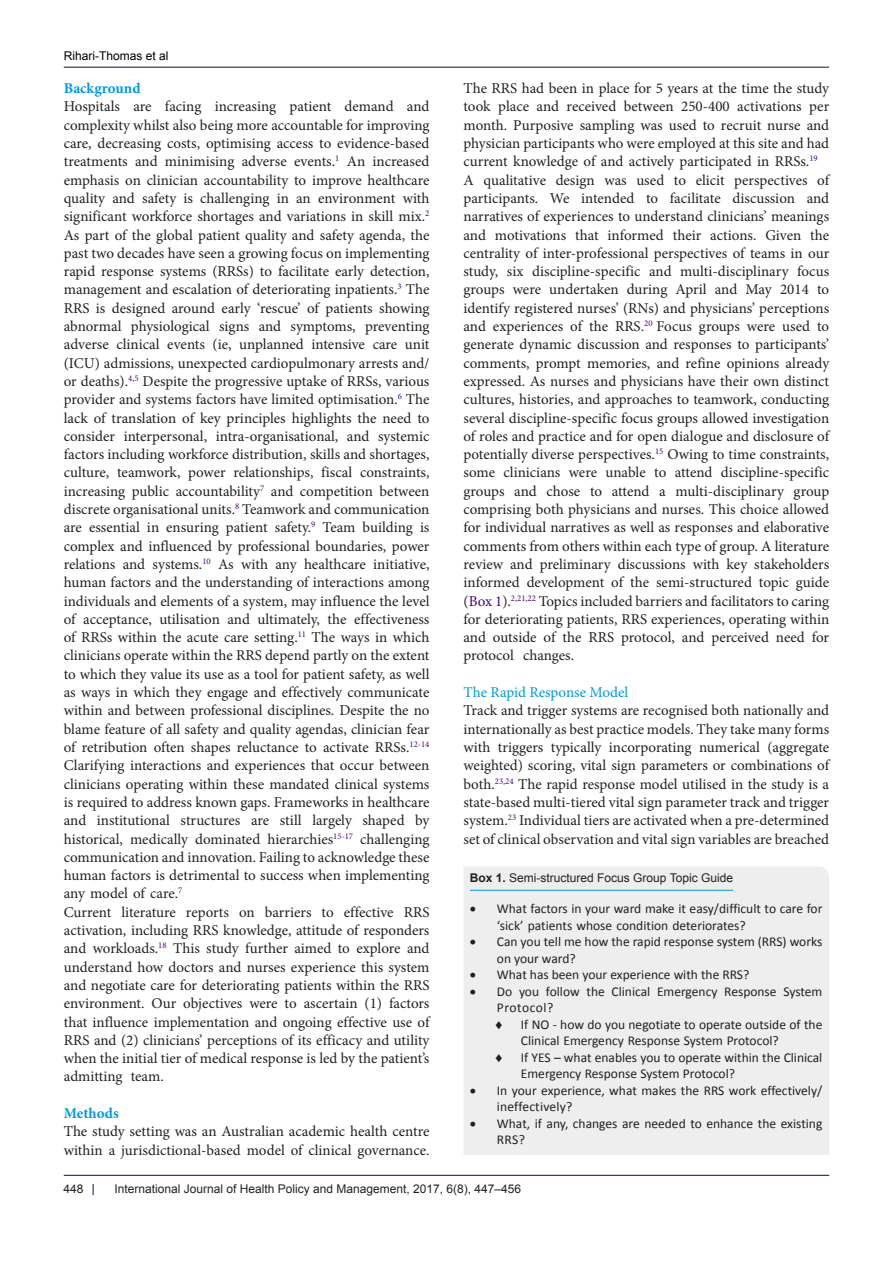
<style>
.page{position:relative;width:893px;height:1263px;background:#fff}
.page>*{position:absolute;margin:0;border:0;box-sizing:border-box;transform-origin:0 0}
.t1{font:15px/18.3px "Minion Pro";color:#231f20;text-align:justify}
.t2{font:15px "Minion Pro";color:#0099e5}
.t3{font:700 15px "Minion Pro";color:#0099e5}
.t4{font:13.5px/16.5px "Calibri";color:#231f20}
.t5{font:12px "Arial";color:#231f20}
.t6{font:12px "Arial";color:#000001}
.s1{color:#222}
.s2{color:#4b0082}
.s3{font-weight:700}
</style>
<div class="page">
<hr style="left:64px;top:67px;width:765px;height:1px;background:#190066">
<hr style="left:64px;top:1175px;width:765px;height:1px;background:#190066">
<div style="left:464px;top:867px;width:365px;height:288px;background:#eee"></div>
<hr style="left:470px;top:890px;width:263px;height:1px;background:#0099e5">
<p class="t6" style="left:64px;top:48px;width:106px">Rihari-Thomas et al</p>
<p class="t3" style="left:64px;top:78px;width:78px">Background</p>
<p class="t1" style="left:64px;top:98px;width:367px">Hospitals are facing increasing patient demand and complexity whilst also being more accountable for improving care, decreasing costs, optimising access to evidence-based treatments and minimising adverse events.<sup>1</sup> An increased emphasis on clinician accountability to improve healthcare quality and safety is challenging in an environment with significant workforce shortages and variations in skill mix.<sup>2<br></sup>As part of the global patient quality and safety agenda, the past two decades have seen a growing focus on implementing rapid response systems (RRSs) to facilitate early detection, management and escalation of deteriorating inpatients.<sup>3</sup> The RRS is designed around early ‘rescue’ of patients showing abnormal physiological signs and symptoms, preventing adverse clinical events (ie, unplanned intensive care unit (ICU) admissions, unexpected cardiopulmonary arrests and/ or deaths).<sup>4</sup><sup>,</sup><sup>5</sup> Despite the progressive uptake of RRSs, various provider and systems factors have limited optimisation.<sup>6</sup> The lack of translation of key principles highlights the need to consider interpersonal, intra-organisational, and systemic factors including workforce distribution, skills and shortages, culture, teamwork, power relationships, fiscal constraints, increasing public accountability<sup>7</sup> and competition between discrete organisational units.<sup>8</sup> Teamwork and communication are essential in ensuring patient safety.<sup>9</sup> Team building is complex and influenced by professional boundaries, power relations and systems.<sup>10</sup> As with any healthcare initiative, human factors and the <span class="s1">understanding of interactions among individuals and elements of a system,</span> may influence the level of acceptance, utilisation and ultimately, the effectiveness of RRSs within the acute care setting.<sup>11</sup> The ways in which clinicians operate within the RRS depend partly on the extent to which they value its use as a tool for patient safety, as well as ways in which they engage and effectively communicate within and between professional disciplines. Despite the no blame feature of all safety and quality agendas, clinician fear of retribution often shapes reluctance to activate RRSs.<sup>12</sup><sup>-</sup><sup>14<br></sup>Clarifying interactions and experiences that occur between clinicians operating within these mandated clinical systems is required to address known gaps. Frameworks in healthcare and institutional structures are still largely shaped by historical, medically dominated hierarchies<sup>15</sup><sup>-</sup><sup>17</sup> challenging communication and innovation. Failing to acknowledge these human factors is detrimental to success when implementing any model of care.<sup>7</sup></p>
<p class="t1" style="left:64px;top:903px;width:367px">Current literature reports on barriers to effective RRS activation, including RRS knowledge, attitude of responders and workloads.<sup>18</sup> This study further aimed to explore and understand how doctors and nurses experience this system and negotiate care for deteriorating patients within the RRS environment. Our objectives were to ascertain (1) factors that influence implementation and ongoing effective use of RRS and (2) clinicians’ perceptions of its efficacy and utility when the initial tier of medical response is led by the patient’s admitting team.</p>
<p class="t3" style="left:64px;top:1103px;width:56px">Methods</p>
<p class="t1" style="left:64px;top:1122px;width:367px">The study setting was an Australian academic health centre within a jurisdictional-based model of clinical governance.</p>
<p class="t1" style="left:463px;top:79px;width:367px">The RRS had been in place for 5 years at the time the study took place and received between 250-400 activations per month. Purposive sampling was used to recruit nurse and physician participants who were employed at this site and had current knowledge of and actively participated in RRSs.<sup>19</sup></p>
<p class="t1" style="left:463px;top:171px;width:367px">A qualitative design was used to elicit perspectives of participants. We intended to facilitate discussion and narratives of experiences to understand clinicians’ meanings and motivations that informed their actions. Given the centrality of inter-professional perspectives of teams in our study, six discipline-specific and multi-disciplinary focus groups were undertaken during April and May 2014 to identify registered nurses’ (RNs) and physicians’ perceptions and experiences of the RRS.<sup>20</sup> Focus groups were used to generate dynamic discussion and responses to participants’ comments, prompt memories, and refine opinions already expressed. As nurses and physicians have their own distinct cultures, histories, and approaches to teamwork, conducting several discipline-specific focus groups allowed investigation of roles and practice and for open dialogue and disclosure of potentially diverse perspectives.<sup>15</sup> Owing to time constraints, some clinicians were unable to attend discipline-specific groups and chose to attend a multi-disciplinary group comprising both physicians and nurses. This choice allowed for individual narratives as well as responses and elaborative comments from others within each type of group. A literature review and preliminary discussions with key stakeholders informed development of the semi-structured topic guide (<span class="s2">Box 1</span>).<sup>2</sup><sup>,</sup><sup>21</sup><sup>,</sup><sup>22</sup> Topics included barriers and facilitators to caring for deteriorating patients, RRS experiences, operating within and outside of the RRS protocol, and perceived need for protocol changes.</p>
<p class="t2" style="left:463px;top:682px;width:166px">The Rapid Response Model</p>
<p class="t1" style="left:463px;top:701px;width:367px">Track and trigger systems are recognised both nationally and internationally as best practice models. They take many forms with triggers typically incorporating numerical (aggregate weighted) scoring, vital sign parameters or combinations of both.<sup>23</sup><sup>,</sup><sup>24</sup> The rapid response model utilised in the study is a state-based multi-tiered vital sign parameter track and trigger system.<sup>23</sup> Individual tiers are activated when a pre-determined set of clinical observation and vital sign variables are breached</p>
<p class="t5" style="left:470px;top:869px;width:265px"><span class="s3">Box 1.</span> Semi-structured Focus Group Topic Guide</p>
<p class="t4" style="left:497px;top:900px;width:327px;text-indent:-27px">• What factors in your ward make it easy/difficult to care for ‘sick’ patients whose condition deteriorates?</p>
<p class="t4" style="left:497px;top:933px;width:327px;text-indent:-27px">• Can you tell me how the rapid response system (RRS) works on your ward?</p>
<p class="t4" style="left:470px;top:966px;width:281px">• What has been your experience with the RRS?</p>
<p class="t4" style="left:497px;top:983px;width:327px;text-indent:-27px">• Do you follow the Clinical Emergency Response System<br>Protocol?</p>
<p class="t4" style="left:521px;top:1016px;width:303px;text-indent:-27px">♦ If NO - how do you negotiate to operate outside of the<br>Clinical Emergency Response System Protocol?</p>
<p class="t4" style="left:521px;top:1049px;width:303px;text-indent:-27px">♦ If YES – what enables you to operate within the Clinical<br>Emergency Response System Protocol?</p>
<p class="t4" style="left:497px;top:1082px;width:327px;text-indent:-27px">• In your experience, what makes the RRS work effectively/ ineffectively?</p>
<p class="t4" style="left:497px;top:1115px;width:327px;text-indent:-27px">• What, if any, changes are needed to enhance the existing<br>RRS?</p>
<p class="t5" style="left:64px;top:1180px;width:22px">448</p>
<p class="t5" style="left:114px;top:1180px;width:408px">International Journal of Health Policy and Management, 2017, 6(8), 447–456</p>
</div>
